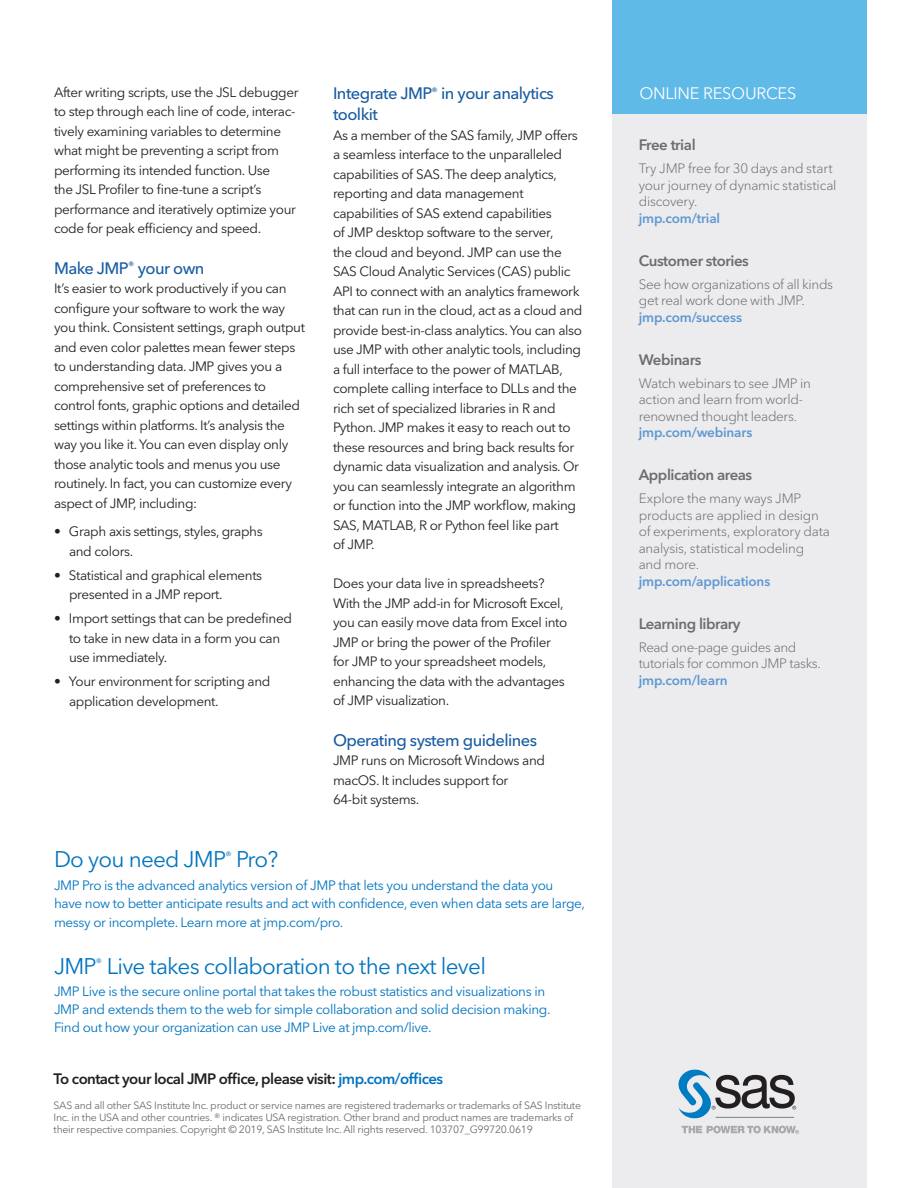
<style>
.page{position:relative;width:918px;height:1188px;background:#fff}
.page>*{position:absolute;margin:0;border:0;box-sizing:border-box;transform-origin:0 0}
.Subhead-1_Cobalt{font:22.5px "Avenir Next W1 G";letter-spacing:-.035em;color:#0074be}
.Subhead-2_Midnight_9{font:500 16.5px/21px "Avenir Next W1 G";letter-spacing:-.035em;color:#195ca2}
.Sidebar_Subhd_2-Gray{font:16.5px "Avenir Next W1 G";letter-spacing:-.02em;color:#fff}
.Sidebar_Subhd_1__Blu{font:600 15px "Avenir Next W1 G";letter-spacing:-.03em;color:#6c6d70}
.Body{font:600 15px "Avenir Next W1 G";letter-spacing:-.04em;color:#231f20}
.Body-2{font:13.5px/19.5px "Avenir Next W1 G";letter-spacing:-.025em;color:#231f20}
.Body_before_bullet{font:13.5px/19.5px "Avenir Next W1 G";letter-spacing:-.03em;color:#231f20}
.Callout_in_Gray_Box{font:13.5px/18px "Avenir Next W1 G";letter-spacing:-.025em;color:#0074be}
.Sidebar_body_text{font:300 13.5px/16.5px "Avenir Next W1 G";letter-spacing:-.02em;color:#6c6d70}
.Body_Bullet{font:13.5px/19.5px "Avenir Next W1 G";letter-spacing:-.03em;color:#231f20}
.Sidebar_body_text-2{font:600 13.5px "Avenir Next W1 G";letter-spacing:-.015em;color:#5f98d1}
.copyright{font:10.5px/12px "Avenir Next W1 G";letter-spacing:-.025em;color:#6c6d70}
.s1{color:#0074be}
</style>
<div class="page">
<div style="left:612px;top:0;width:255px;height:115px;background:#60bae8"></div>
<div style="left:612px;top:115px;width:255px;height:1073px;background:#ececee"></div>
<svg style="left:682px;top:1126px;width:117px;height:8px"></svg>
<svg style="left:678px;top:1069px;width:118px;height:50px"></svg>
<hr style="left:716px;top:1117px;width:78px;height:1px;background:#808285">
<p class="Body-2" style="left:54px;top:82px;width:246px">After writing scripts, use the JSL debugger</p>
<p class="Sidebar_Subhd_2-Gray" style="left:639px;top:84px;width:159px">ONLINE RESOURCES</p>
<p class="Body-2" style="left:54px;top:102px;width:244px">to step through each line of code, interac&shy;tively examining variables to determine what might be preventing a script from performing its intended function. Use<br>the JSL Profiler to fine-tune a script’s performance and iteratively optimize your code for peak efficiency and speed.</p>
<p class="Subhead-2_Midnight_9" style="left:54px;top:258px;width:152px">Make JMP<sup>®</sup> your own</p>
<p class="Body_before_bullet" style="left:54px;top:279px;width:252px">It’s easier to work productively if you can configure your software to work the way you think. Consistent settings, graph output and even color palettes mean fewer steps to understanding data. JMP gives you a comprehensive set of preferences to control fonts, graphic options and detailed settings within platforms. It’s analysis the way you like it. You can even display only those analytic tools and menus you use routinely. In fact, you can customize every aspect of JMP, including:</p>
<p class="Body_Bullet" style="left:69px;top:522px;width:195px;text-indent:-15px">• Graph axis settings, styles, graphs and colors.</p>
<p class="Body_Bullet" style="left:69px;top:565px;width:195px;text-indent:-15px">• Statistical and graphical elements presented in a JMP report.</p>
<p class="Body_Bullet" style="left:69px;top:609px;width:224px;text-indent:-15px">• Import settings that can be predefined to take in new data in a form you can use immediately.</p>
<p class="Body_Bullet" style="left:69px;top:672px;width:203px;text-indent:-15px">• Your environment for scripting and application development.</p>
<p class="Subhead-2_Midnight_9" style="left:333px;top:83px;width:222px">Integrate JMP<sup>®</sup> in your analytics toolkit</p>
<p class="Body-2" style="left:333px;top:125px;width:251px">As a member of the SAS family, JMP offers a seamless interface to the unparalleled capabilities of SAS. The deep analytics, reporting and data management capabilities of SAS extend capabilities<br>of JMP desktop software to the server,<br>the cloud and beyond. JMP can use the SAS Cloud Analytic Services (CAS) public API to connect with an analytics framework that can run in the cloud, act as a cloud and provide best-in-class analytics. You can also use JMP with other analytic tools, including a full interface to the power of MATLAB, complete calling interface to DLLs and the rich set of specialized libraries in R and Python. JMP makes it easy to reach out to these resources and bring back results for dynamic data visualization and analysis. Or you can seamlessly integrate an algorithm or function into the JMP workflow, making SAS, MATLAB, R or Python feel like part<br>of JMP.</p>
<p class="Body-2" style="left:333px;top:574px;width:236px">Does your data live in spreadsheets?<br>With the JMP add-in for Microsoft Excel, you can easily move data from Excel into JMP or bring the power of the Profiler for JMP to your spreadsheet models, enhancing the data with the advantages of JMP visualization.</p>
<p class="Subhead-2_Midnight_9" style="left:333px;top:729px;width:206px">Operating system guidelines</p>
<p class="Body-2" style="left:333px;top:751px;width:214px">JMP runs on Microsoft Windows and macOS. It includes support for<br>64-bit systems.</p>
<p class="Sidebar_Subhd_1__Blu" style="left:639px;top:136px;width:58px">Free trial</p>
<p class="Sidebar_body_text" style="left:639px;top:160px;width:199px">Try JMP free for 30 days and start your journey of dynamic statistical discovery.</p>
<p class="Sidebar_body_text-2" style="left:639px;top:210px;width:83px">jmp.com/trial</p>
<p class="Sidebar_Subhd_1__Blu" style="left:639px;top:251px;width:112px">Customer stories</p>
<p class="Sidebar_body_text" style="left:639px;top:276px;width:196px">See how organizations of all kinds get real work done with JMP.</p>
<p class="Sidebar_body_text-2" style="left:639px;top:309px;width:105px">jmp.com/success</p>
<p class="Sidebar_Subhd_1__Blu" style="left:639px;top:350px;width:64px">Webinars</p>
<p class="Sidebar_body_text" style="left:639px;top:375px;width:174px">Watch webinars to see JMP in action and learn from world&shy;renowned thought leaders.</p>
<p class="Sidebar_body_text-2" style="left:639px;top:424px;width:115px">jmp.com/webinars</p>
<p class="Sidebar_Subhd_1__Blu" style="left:639px;top:466px;width:115px">Application areas</p>
<p class="Sidebar_body_text" style="left:639px;top:490px;width:193px">Explore the many ways JMP products are applied in design of experiments, exploratory data analysis, statistical modeling and more.</p>
<p class="Sidebar_body_text-2" style="left:639px;top:573px;width:133px">jmp.com/applications</p>
<p class="Sidebar_Subhd_1__Blu" style="left:639px;top:614px;width:103px">Learning library</p>
<p class="Sidebar_body_text" style="left:639px;top:639px;width:184px">Read one-page guides and tutorials for common JMP tasks.</p>
<p class="Sidebar_body_text-2" style="left:639px;top:672px;width:90px">jmp.com/learn</p>
<p class="Subhead-1_Cobalt" style="left:54px;top:846px;width:226px">Do you need JMP<sup>®</sup> Pro?</p>
<p class="Callout_in_Gray_Box" style="left:54px;top:876px;width:533px">JMP Pro is the advanced analytics version of JMP that lets you understand the data you have now to better anticipate results and act with confidence, even when data sets are large,</p>
<p class="Callout_in_Gray_Box" style="left:54px;top:914px;width:291px">messy or incomplete. Learn more at jmp.com/pro.</p>
<p class="Subhead-1_Cobalt" style="left:54px;top:953px;width:434px">JMP<sup>®</sup> Live takes collaboration to the next level</p>
<p class="Callout_in_Gray_Box" style="left:54px;top:983px;width:498px">JMP Live is the secure online portal that takes the robust statistics and visualizations in<br>JMP and extends them to the web for simple collaboration and solid decision making.<br>Find out how your organization can use JMP Live at jmp.com/live.</p>
<p class="Body" style="left:54px;top:1069px;width:391px">To contact your local JMP office, please visit: <span class="s1">jmp.com/offices</span></p>
<p class="copyright" style="left:54px;top:1100px;width:529px">SAS and all other SAS Institute Inc. product or service names are registered trademarks or trademarks of SAS Institute<br>Inc. in the USA and other countries. ® indicates USA registration. Other brand and product names are trademarks of their respective companies. Copyright © 2019, SAS Institute Inc. All rights reserved. 103707_G99720.0619</p>
</div>
